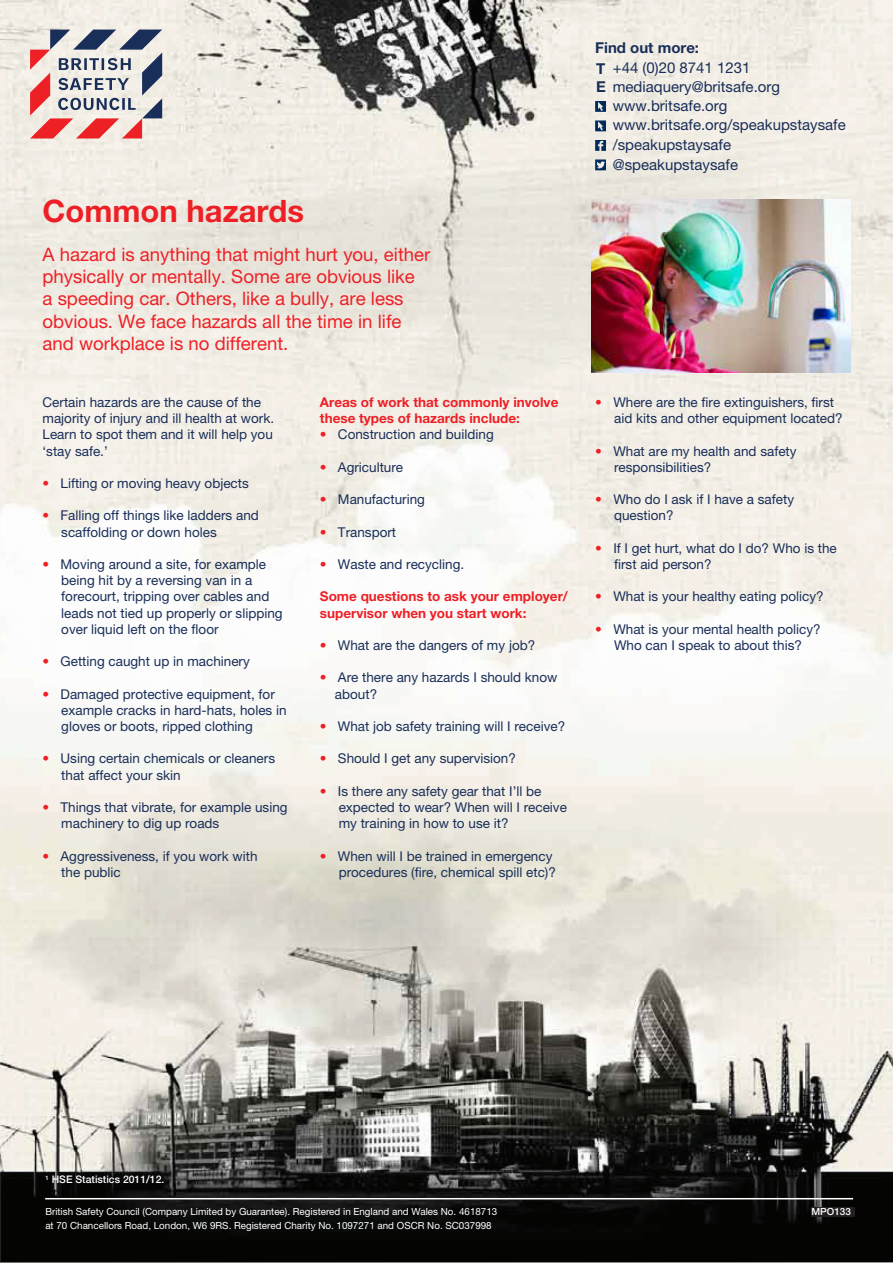
<style>
.page{position:relative;width:893px;height:1263px;background:#fff}
.page>*{position:absolute;margin:0;border:0;box-sizing:border-box;transform-origin:0 0}
.t1{font:700 31.05px "Helvetica Neue LT Pro";color:#ee2026}
.t2{font:18.6px/22.4px "Helvetica Neue LT Pro";color:#ee2026}
.t3{font:15px/20.1px "Helvetica Neue LT Pro";color:#192e58}
.t4{font:13.5px/16.2px "Helvetica Neue LT Pro";color:#192e58}
.t5{font:700 13.5px/16.2px "Helvetica Neue LT Pro";color:#ee2026}
.t6{font:500 10.35px "Helvetica Neue LT Pro";color:#fff}
.t7{font:9.9px/14.2px "Helvetica Neue LT Pro";color:#fff}
.t8{font:500 9.9px "Helvetica Neue LT Pro";color:#fff}
.t9{font:500 6px "Helvetica Neue LT Pro";color:#fff}
.s1{color:#ee2026}
.s2{font-weight:700}
</style>
<div class="page">
<img style="left:0;top:0;width:893px;height:1263px">
<hr style="left:30px;top:173px;width:837px;height:1px;background:#192e59">
<svg style="left:30px;top:30px;width:132px;height:109px;background:#c6adb1"></svg>
<hr style="left:45px;top:1198px;width:808px;height:1px;background:#fff">
<div style="left:811px;top:1208px;width:44px;height:9px;background:#231f20"></div>
<svg style="left:595px;top:159px;width:11px;height:11px"></svg>
<svg style="left:595px;top:140px;width:11px;height:11px"></svg>
<svg style="left:595px;top:120px;width:11px;height:11px"></svg>
<svg style="left:595px;top:101px;width:11px;height:11px"></svg>
<img style="left:592px;top:200px;width:258px;height:173px">
<h1 class="t1" style="left:43px;top:192px;width:263px">Common hazards</h1>
<h2 class="t2" style="left:43px;top:243px;width:389px">A hazard is anything that might hurt you, either physically or mentally. Some are obvious like<br>a speeding car. Others, like a bully, are less obvious. We face hazards all the time in life and workplace is no different.</h2>
<p class="t4" style="left:43px;top:394px;width:233px">Certain hazards are the cause of the majority of injury and ill health at work.<br>Learn to spot them and it will help you ‘stay safe.’</p>
<p class="t4" style="left:43px;top:475px;width:208px"><span class="s1">•</span> Lifting or moving heavy objects</p>
<p class="t4" style="left:61px;top:507px;width:199px;text-indent:-19px"><span class="s1">•</span> Falling off things like ladders and scaffolding or down holes</p>
<p class="t4" style="left:61px;top:556px;width:223px;text-indent:-19px"><span class="s1">•</span> Moving around a site, for example being hit by a reversing van in a forecourt, tripping over cables and leads not tied up properly or slipping over liquid left on the floor</p>
<p class="t4" style="left:43px;top:653px;width:209px"><span class="s1">•</span> Getting caught up in machinery</p>
<p class="t4" style="left:61px;top:685px;width:227px;text-indent:-19px"><span class="s1">•</span> Damaged protective equipment, for example cracks in hard-hats, holes in gloves or boots, ripped clothing</p>
<p class="t4" style="left:61px;top:750px;width:215px;text-indent:-19px"><span class="s1">•</span> Using certain chemicals or cleaners that affect your skin</p>
<p class="t4" style="left:61px;top:799px;width:228px;text-indent:-19px"><span class="s1">•</span> Things that vibrate, for example using machinery to dig up roads</p>
<p class="t4" style="left:61px;top:847px;width:198px;text-indent:-19px"><span class="s1">•</span> Aggressiveness, if you work with the public</p>
<p class="t5" style="left:320px;top:394px;width:240px">Areas of work that commonly involve these types of hazards include:</p>
<p class="t4" style="left:320px;top:426px;width:175px"><span class="s1">•</span> Construction and building</p>
<p class="t4" style="left:320px;top:459px;width:85px"><span class="s1">•</span> Agriculture</p>
<p class="t4" style="left:320px;top:491px;width:107px"><span class="s1">•</span> Manufacturing</p>
<p class="t4" style="left:320px;top:523px;width:78px"><span class="s1">•</span> Transport</p>
<p class="t4" style="left:320px;top:556px;width:146px"><span class="s1">•</span> Waste and recycling.</p>
<p class="t5" style="left:320px;top:588px;width:249px">Some questions to ask your employer/ supervisor when you start work:</p>
<p class="t4" style="left:320px;top:637px;width:217px"><span class="s1">•</span> What are the dangers of my job?</p>
<p class="t4" style="left:335px;top:669px;width:224px;text-indent:-15px"><span class="s1">•</span> Are there any hazards I should know about?</p>
<p class="t4" style="left:320px;top:718px;width:247px"><span class="s1">•</span> What job safety training will I receive?</p>
<p class="t4" style="left:320px;top:750px;width:198px"><span class="s1">•</span> Should I get any supervision?</p>
<p class="t4" style="left:339px;top:783px;width:230px;text-indent:-19px"><span class="s1">•</span> Is there any safety gear that I’ll be expected to wear? When will I receive my training in how to use it?</p>
<p class="t4" style="left:320px;top:847px;width:238px;text-align:right"><span class="s1">•</span> When will I be trained in emergency procedures (fire, chemical spill etc)?</p>
<p class="t3" style="left:595px;top:38px;width:157px"><span class="s2">Find out more:<br>T</span> +44 (0)20 8741 1231</p>
<p class="t3" style="left:613px;top:96px;width:116px">www.britsafe.org</p>
<p class="t3" style="left:596px;top:76px;width:186px"><span class="s2">E</span> mediaquery@britsafe.org</p>
<p class="t3" style="left:613px;top:114px;width:235px">www.britsafe.org/speakupstaysafe /speakupstaysafe @speakupstaysafe</p>
<p class="t4" style="left:614px;top:394px;width:230px;text-indent:-19px"><span class="s1">•</span> Where are the fire extinguishers, first aid kits and other equipment located?</p>
<p class="t4" style="left:614px;top:442px;width:184px;text-indent:-19px"><span class="s1">•</span> What are my health and safety responsibilities?</p>
<p class="t4" style="left:614px;top:491px;width:182px;text-indent:-19px"><span class="s1">•</span> Who do I ask if I have a safety question?</p>
<p class="t4" style="left:614px;top:540px;width:224px;text-indent:-19px"><span class="s1">•</span> If I get hurt, what do I do? Who is the first aid person?</p>
<p class="t4" style="left:595px;top:588px;width:230px"><span class="s1">•</span> What is your healthy eating policy?</p>
<p class="t4" style="left:595px;top:621px;width:227px;text-align:center"><span class="s1">•</span> What is your mental health policy?<br>Who can I speak to about this?</p>
<p class="t9" style="left:45px;top:1174px;width:5px">1</p>
<p class="t6" style="left:52px;top:1173px;width:114px">HSE Statistics 2011/12.</p>
<p class="t7" style="left:45px;top:1204px;width:453px">British Safety Council (Company Limited by Guarantee). Registered in England and Wales No. 4618713 at 70 Chancellors Road, London, W6 9RS. Registered Charity No. 1097271 and OSCR No. SC037998</p>
<p class="t8" style="left:811px;top:1205px;width:41px">MPO133</p>
</div>
